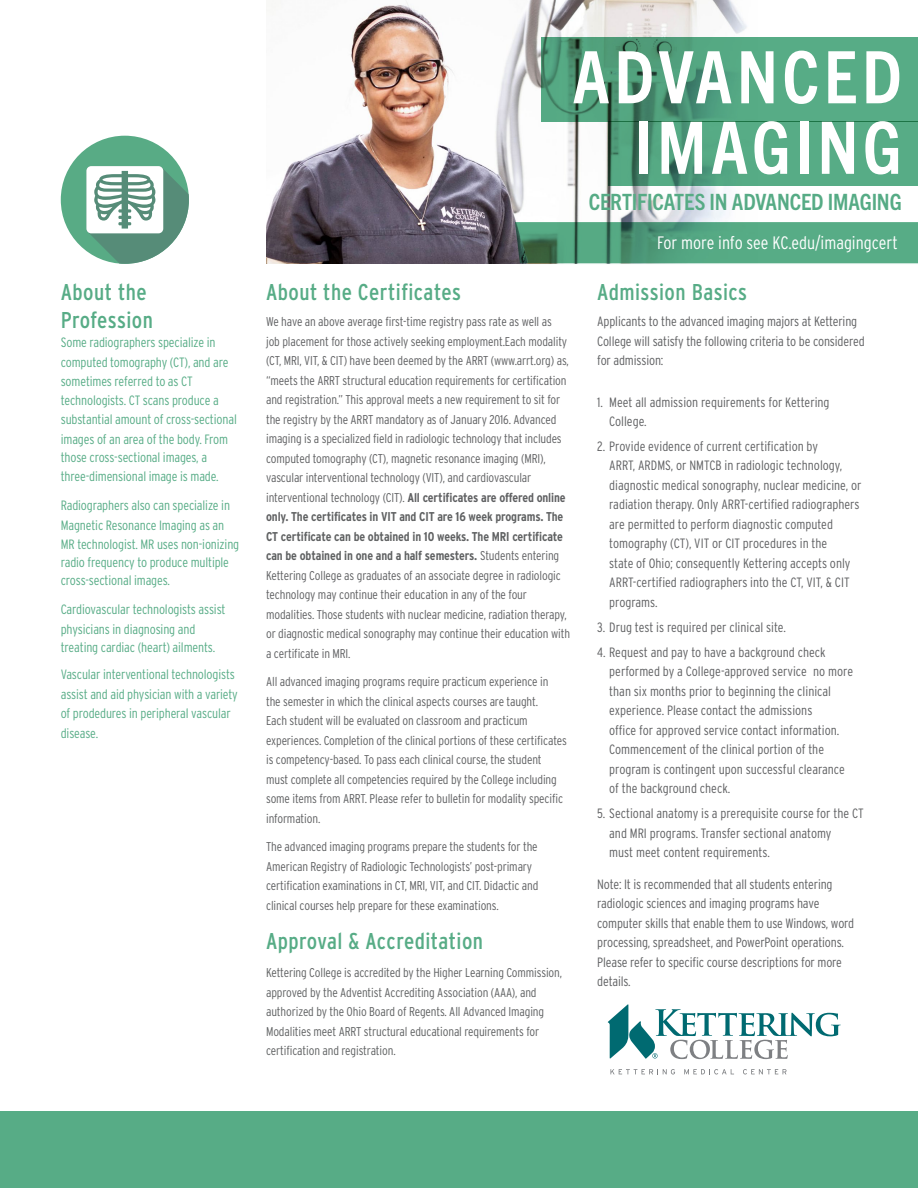
<style>
.page{position:relative;width:918px;height:1188px;background:#fff}
.page>*{position:absolute;margin:0;border:0;box-sizing:border-box;transform-origin:0 0}
.t1{font:700 condensed 72.45px/70.5px "Trade Gothic Next LT Pro";letter-spacing:.06em;color:#fff;text-align:right}
.t2{font:22.8px/27.5px "Interstate Condensed";letter-spacing:.02em;color:#57ac86}
.t3{font:700 condensed 22.5px "Trade Gothic Next LT Pro";letter-spacing:-.01em;color:#56ab85}
.t4{font:300 18px "Interstate Condensed";color:#fff}
.t5{font:300 13.5px/19.5px "Interstate Condensed";color:#5f6062}
.t6{font:300 13.5px/19.2px "Interstate Condensed";letter-spacing:-.01em;color:#57ac86}
.t7{font:300 12.75px/19.5px "Interstate Condensed";letter-spacing:-.01em;color:#5f6062}
.t8{font:300 12.75px/19.5px "Interstate Condensed";letter-spacing:-.01em;color:#5f6162}
.s1{font-weight:700}
.s2{font-weight:700;color:#5f6162}
</style>
<div class="page">
<div style="left:0;top:1111px;width:918px;height:77px;background:#57ac86"></div>
<img style="left:266px;top:0;width:481px;height:264px">
<svg style="left:541px;top:37px;width:377px;height:85px;background:#50a07c"></svg>
<svg style="left:608px;top:122px;width:310px;height:64px;background:#52a380"></svg>
<svg style="left:610px;top:1069px;width:65px;height:5px"></svg>
<svg style="left:684px;top:1069px;width:50px;height:5px"></svg>
<svg style="left:743px;top:1069px;width:44px;height:5px"></svg>
<svg style="left:608px;top:1004px;width:233px;height:55px"></svg>
<svg style="left:512px;top:220px;width:406px;height:44px;background:#5ba483"></svg>
<div style="left:61px;top:136px;width:128px;height:128px;background:#58ab85;border-radius:50%"></div>
<svg style="left:86px;top:166px;width:103px;height:98px"></svg>
<h2 class="t2" style="left:61px;top:278px;width:94px">About the<br>Profession</h2>
<p class="t6" style="left:61px;top:333px;width:178px">Some radiographers specialize in computed tomography (CT), and are sometimes referred to as CT technologists. CT scans produce a substantial amount of cross-sectional images of an area of the body. From those cross-sectional images, a three-dimensional image is made.</p>
<p class="t6" style="left:61px;top:496px;width:180px">Radiographers also can specialize in<br>Magnetic Resonance Imaging as an<br>MR technologist. MR uses non-ionizing</p>
<p class="t6" style="left:61px;top:553px;width:170px;line-height:18px">radio frequency to produce multiple cross-sectional images.</p>
<p class="t6" style="left:61px;top:600px;width:166px">Cardiovascular technologists assist physicians in diagnosing and treating cardiac (heart) ailments.</p>
<p class="t6" style="left:61px;top:665px;width:179px">Vascular interventional technologists assist and aid physician with a variety of prodedures in peripheral vascular disease.</p>
<h1 class="t1" style="left:573px;top:37px;width:331px">ADVANCED<br>IMAGING</h1>
<h3 class="t3" style="left:589px;top:186px;width:315px">CERTIFICATES IN ADVANCED IMAGING</h3>
<h2 class="t2" style="left:266px;top:278px;width:196px">About the Certificates</h2>
<p class="t7" style="left:266px;top:312px;width:305px">We have an above average first-time registry pass rate as well as<br>job placement for those actively seeking employment.Each modality (CT, MRI, VIT, &amp; CIT) have been deemed by the ARRT (www.arrt.org) as, “meets the ARRT structural education requirements for certification and registration.” This approval meets a new requirement to sit for the registry by the ARRT mandatory as of January 2016. Advanced imaging is a specialized field in radiologic technology that includes computed tomography (CT), magnetic resonance imaging (MRI), vascular interventional technology (VIT), and cardiovascular interventional technology (CIT). <span class="s1">All certificates are offered online only.</span> <span class="s2">The certificates in VIT and CIT are 16 week programs. The CT certificate can be obtained in 10 weeks. The MRI certificate can be obtained in one and a half semesters.</span> Students entering Kettering College as graduates of an associate degree in radiologic technology may continue their education in any of the four modalities. Those students with nuclear medicine, radiation therapy, or diagnostic medical sonography may continue their education with a certificate in MRI.</p>
<p class="t7" style="left:266px;top:672px;width:302px">All advanced imaging programs require practicum experience in<br>the semester in which the clinical aspects courses are taught.<br>Each student will be evaluated on classroom and practicum experiences. Completion of the clinical portions of these certificates is competency-based. To pass each clinical course, the student must complete all competencies required by the College including some items from ARRT. Please refer to bulletin for modality specific information.</p>
<p class="t7" style="left:266px;top:837px;width:274px">The advanced imaging programs prepare the students for the American Registry of Radiologic Technologists’ post-primary certification examinations in CT, MRI, VIT, and CIT. Didactic and clinical courses help prepare for these examinations.</p>
<h2 class="t2" style="left:266px;top:927px;width:219px">Approval &amp; Accreditation</h2>
<p class="t8" style="left:266px;top:963px;width:298px">Kettering College is accredited by the Higher Learning Commission, approved by the Adventist Accrediting Association (AAA), and authorized by the Ohio Board of Regents. All Advanced Imaging Modalities meet ARRT structural educational requirements for certification and registration.</p>
<h3 class="t4" style="left:657px;top:232px;width:242px">For more info see KC.edu/imagingcert</h3>
<h2 class="t2" style="left:597px;top:278px;width:151px">Admission Basics</h2>
<p class="t5" style="left:597px;top:312px;width:269px">Applicants to the advanced imaging majors at Kettering<br>College will satisfy the following criteria to be considered for admission:</p>
<p class="t5" style="left:609px;top:392px;width:222px;text-indent:-12px">1. Meet all admission requirements for Kettering<br>College.</p>
<p class="t5" style="left:609px;top:436px;width:254px;text-indent:-12px">2. Provide evidence of current certification by<br>ARRT, ARDMS, or NMTCB in radiologic technology, diagnostic medical sonography, nuclear medicine, or radiation therapy. Only ARRT-certified radiographers are permitted to perform diagnostic computed tomography (CT), VIT or CIT procedures in the<br>state of Ohio; consequently Kettering accepts only ARRT-certified radiographers into the CT, VIT, &amp; CIT programs.</p>
<p class="t5" style="left:597px;top:617px;width:190px">3. Drug test is required per clinical site.</p>
<p class="t5" style="left:609px;top:642px;width:245px;text-indent:-12px">4. Request and pay to have a background check performed by a College-approved service no more than six months prior to beginning the clinical experience. Please contact the admissions<br>office for approved service contact information.<br>Commencement of the clinical portion of the program is contingent upon successful clearance of the background check.</p>
<p class="t5" style="left:609px;top:803px;width:256px;text-indent:-12px">5. Sectional anatomy is a prerequisite course for the CT and MRI programs. Transfer sectional anatomy<br>must meet content requirements.</p>
<p class="t5" style="left:597px;top:874px;width:259px">Note: It is recommended that all students entering radiologic sciences and imaging programs have computer skills that enable them to use Windows, word processing, spreadsheet, and PowerPoint operations.<br>Please refer to specific course descriptions for more details.</p>
</div>
